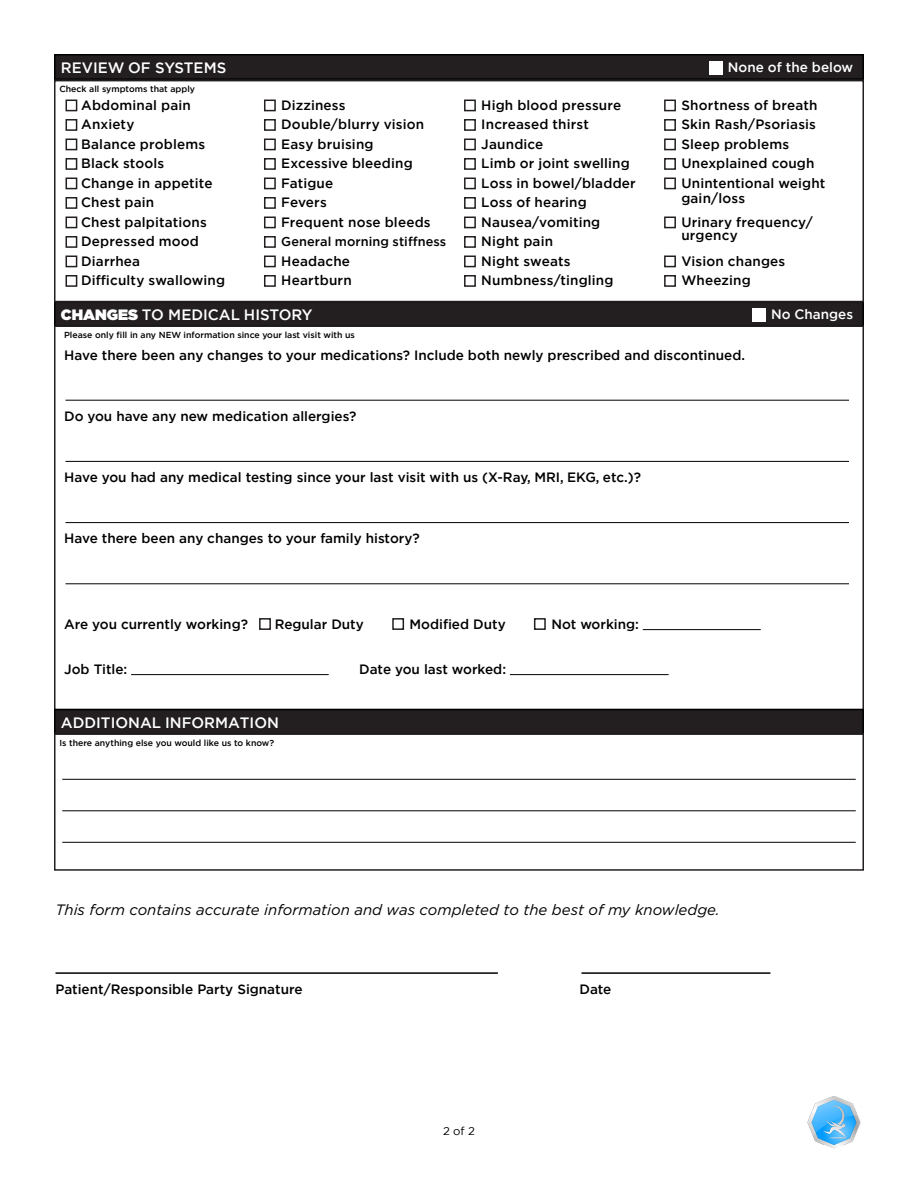
<style>
.page{position:relative;width:918px;height:1188px;background:#fff}
.page>*{position:absolute;margin:0;border:0;box-sizing:border-box;transform-origin:0 0}
.t1{font:italic 15px "Gotham";color:#000}
.t2{font:500 15px "Gotham";color:#fff}
.Body_List{font:500 13.5px/15px "Gotham";letter-spacing:.01em;color:#000}
.Sub_Header{font:500 13.5px "Gotham";color:#000}
.Body{font:500 13.5px "Gotham";color:#000}
.Sub_Header-2{font:500 13.5px "Gotham";color:#fff}
.Body_List-2{font:500 12.75px "Gotham";letter-spacing:.005em;color:#000}
.t3{font:11.4px "Gotham";color:#000}
.Sub_Header-3{font:500 8.7px "Gotham";color:#000}
.Body-2{font:500 8.7px "Gotham";color:#000}
.s1{font-weight:900}
</style>
<div class="page">
<img style="left:807px;top:1096px;width:54px;height:53px">
<div style="left:55px;top:302px;width:808px;height:24px;background:#231f20"></div>
<hr style="left:65px;top:400px;width:784px;height:1px;background:#000">
<hr style="left:65px;top:461px;width:784px;height:1px;background:#000">
<hr style="left:65px;top:522px;width:784px;height:1px;background:#000">
<hr style="left:65px;top:584px;width:784px;height:1px;background:#000">
<hr style="left:643px;top:629px;width:118px;height:1px;background:#000">
<hr style="left:131px;top:674px;width:198px;height:1px;background:#000">
<hr style="left:510px;top:674px;width:159px;height:1px;background:#000">
<div style="left:54px;top:325px;width:810px;height:385px;border:2px solid #231f20"></div>
<hr style="left:56px;top:972px;width:442px;height:2px;background:#000">
<hr style="left:581px;top:972px;width:189px;height:2px;background:#000">
<div style="left:55px;top:710px;width:808px;height:24px;background:#231f20"></div>
<div style="left:54px;top:709px;width:810px;height:26px;border:2px solid #000"></div>
<hr style="left:62px;top:779px;width:794px;height:1px;background:#000">
<hr style="left:62px;top:811px;width:794px;height:1px;background:#000">
<hr style="left:62px;top:842px;width:794px;height:1px;background:#000">
<div style="left:54px;top:733px;width:810px;height:138px;border:2px solid #231f20"></div>
<div style="left:55px;top:55px;width:808px;height:24px;background:#231f20"></div>
<div style="left:54px;top:54px;width:810px;height:26px;border:2px solid #000"></div>
<div style="left:54px;top:80px;width:810px;height:222px;border:2px solid #231f20"></div>
<div style="left:710px;top:61px;width:13px;height:13px;background:#fff"></div>
<div style="left:753px;top:308px;width:13px;height:13px;background:#fff"></div>
<div style="left:66px;top:100px;width:11px;height:11px;border:2px solid #231f20"></div>
<div style="left:66px;top:178px;width:11px;height:11px;border:2px solid #231f20"></div>
<div style="left:66px;top:256px;width:11px;height:11px;border:2px solid #231f20"></div>
<div style="left:66px;top:119px;width:11px;height:12px;border:2px solid #231f20"></div>
<div style="left:66px;top:197px;width:11px;height:12px;border:2px solid #231f20"></div>
<div style="left:66px;top:275px;width:11px;height:12px;border:2px solid #231f20"></div>
<div style="left:66px;top:139px;width:11px;height:11px;border:2px solid #231f20"></div>
<div style="left:66px;top:217px;width:11px;height:11px;border:2px solid #231f20"></div>
<div style="left:66px;top:158px;width:11px;height:12px;border:2px solid #231f20"></div>
<div style="left:66px;top:236px;width:11px;height:12px;border:2px solid #231f20"></div>
<div style="left:264px;top:100px;width:12px;height:11px;border:2px solid #231f20"></div>
<div style="left:264px;top:178px;width:12px;height:11px;border:2px solid #231f20"></div>
<div style="left:264px;top:256px;width:12px;height:11px;border:2px solid #231f20"></div>
<div style="left:264px;top:119px;width:12px;height:12px;border:2px solid #231f20"></div>
<div style="left:264px;top:197px;width:12px;height:12px;border:2px solid #231f20"></div>
<div style="left:264px;top:275px;width:12px;height:12px;border:2px solid #231f20"></div>
<div style="left:264px;top:139px;width:12px;height:11px;border:2px solid #231f20"></div>
<div style="left:264px;top:217px;width:12px;height:11px;border:2px solid #231f20"></div>
<div style="left:264px;top:158px;width:12px;height:12px;border:2px solid #231f20"></div>
<div style="left:264px;top:236px;width:12px;height:12px;border:2px solid #231f20"></div>
<div style="left:464px;top:100px;width:12px;height:11px;border:2px solid #231f20"></div>
<div style="left:464px;top:178px;width:12px;height:11px;border:2px solid #231f20"></div>
<div style="left:464px;top:256px;width:12px;height:11px;border:2px solid #231f20"></div>
<div style="left:464px;top:119px;width:12px;height:12px;border:2px solid #231f20"></div>
<div style="left:464px;top:197px;width:12px;height:12px;border:2px solid #231f20"></div>
<div style="left:464px;top:275px;width:12px;height:12px;border:2px solid #231f20"></div>
<div style="left:464px;top:139px;width:12px;height:11px;border:2px solid #231f20"></div>
<div style="left:464px;top:217px;width:12px;height:11px;border:2px solid #231f20"></div>
<div style="left:464px;top:158px;width:12px;height:12px;border:2px solid #231f20"></div>
<div style="left:464px;top:236px;width:12px;height:12px;border:2px solid #231f20"></div>
<div style="left:664px;top:100px;width:12px;height:11px;border:2px solid #231f20"></div>
<div style="left:664px;top:178px;width:12px;height:11px;border:2px solid #231f20"></div>
<div style="left:664px;top:256px;width:12px;height:11px;border:2px solid #231f20"></div>
<div style="left:664px;top:119px;width:12px;height:12px;border:2px solid #231f20"></div>
<div style="left:664px;top:275px;width:12px;height:12px;border:2px solid #231f20"></div>
<div style="left:664px;top:139px;width:12px;height:11px;border:2px solid #231f20"></div>
<div style="left:664px;top:217px;width:12px;height:11px;border:2px solid #231f20"></div>
<div style="left:664px;top:158px;width:12px;height:12px;border:2px solid #231f20"></div>
<div style="left:392px;top:618px;width:12px;height:12px;border:2px solid #231f20"></div>
<div style="left:259px;top:618px;width:12px;height:12px;border:2px solid #231f20"></div>
<div style="left:534px;top:618px;width:12px;height:12px;border:2px solid #231f20"></div>
<p class="t2" style="left:61px;top:58px;width:167px">REVIEW OF SYSTEMS</p>
<p class="Body_List" style="left:81px;top:97px;width:111px">Abdominal pain</p>
<p class="Body_List" style="left:81px;top:117px;width:55px">Anxiety</p>
<p class="Body_List" style="left:81px;top:136px;width:126px">Balance problems</p>
<p class="Body_List" style="left:81px;top:156px;width:85px">Black stools</p>
<p class="Body_List" style="left:81px;top:175px;width:133px">Change in appetite</p>
<p class="Body_List" style="left:81px;top:195px;width:75px">Chest pain</p>
<p class="Body_List" style="left:81px;top:214px;width:127px">Chest palpitations</p>
<p class="Body_List" style="left:81px;top:234px;width:119px">Depressed mood</p>
<p class="Body_List" style="left:81px;top:253px;width:61px">Diarrhea</p>
<p class="Body_List" style="left:81px;top:273px;width:145px">Difficulty swallowing</p>
<p class="Sub_Header-3" style="left:59px;top:83px;width:137px">Check all symptoms that apply</p>
<p class="Body_List" style="left:281px;top:97px;width:66px">Dizziness</p>
<p class="Body_List" style="left:281px;top:117px;width:144px">Double/blurry vision</p>
<p class="Body_List" style="left:281px;top:136px;width:94px">Easy bruising</p>
<p class="Body_List" style="left:281px;top:156px;width:133px">Excessive bleeding</p>
<p class="Body_List" style="left:281px;top:175px;width:54px">Fatigue</p>
<p class="Body_List" style="left:281px;top:195px;width:47px">Fevers</p>
<p class="Body_List" style="left:281px;top:214px;width:151px">Frequent nose bleeds</p>
<p class="Body_List-2" style="left:281px;top:234px;width:167px">General morning stiffness</p>
<p class="Body_List" style="left:281px;top:253px;width:70px">Headache</p>
<p class="Body_List" style="left:281px;top:273px;width:72px">Heartburn</p>
<p class="Body_List" style="left:481px;top:97px;width:142px">High blood pressure</p>
<p class="Body_List" style="left:481px;top:117px;width:109px">Increased thirst</p>
<p class="Body_List" style="left:481px;top:136px;width:64px">Jaundice</p>
<p class="Body_List" style="left:481px;top:156px;width:150px">Limb or joint swelling</p>
<p class="Body_List" style="left:481px;top:175px;width:156px">Loss in bowel/bladder</p>
<p class="Body_List" style="left:481px;top:195px;width:107px">Loss of hearing</p>
<p class="Body_List" style="left:481px;top:214px;width:121px">Nausea/vomiting</p>
<p class="Body_List" style="left:481px;top:234px;width:73px">Night pain</p>
<p class="Body_List" style="left:481px;top:253px;width:91px">Night sweats</p>
<p class="Body_List" style="left:481px;top:273px;width:134px">Numbness/tingling</p>
<p class="Sub_Header-2" style="left:728px;top:59px;width:127px">None of the below</p>
<p class="Body_List" style="left:681px;top:97px;width:138px">Shortness of breath</p>
<p class="Body_List" style="left:681px;top:117px;width:136px">Skin Rash/Psoriasis</p>
<p class="Body_List" style="left:681px;top:136px;width:109px">Sleep problems</p>
<p class="Body_List" style="left:681px;top:156px;width:135px">Unexplained cough</p>
<p class="Body_List" style="left:681px;top:175px;width:146px">Unintentional weight gain/loss</p>
<p class="Body_List" style="left:681px;top:214px;width:133px">Urinary frequency/</p>
<p class="Body_List" style="left:681px;top:228px;width:58px">urgency</p>
<p class="Body_List" style="left:681px;top:253px;width:105px">Vision changes</p>
<p class="Body_List" style="left:681px;top:273px;width:71px">Wheezing</p>
<p class="t2" style="left:61px;top:305px;width:253px"><span class="s1">CHANGES</span> TO MEDICAL HISTORY</p>
<p class="Sub_Header-3" style="left:64px;top:330px;width:292px">Please only fill in any NEW information since your last visit with us</p>
<p class="Sub_Header" style="left:64px;top:346px;width:682px">Have there been any changes to your medications? Include both newly prescribed and discontinued.</p>
<p class="Sub_Header" style="left:64px;top:407px;width:294px">Do you have any new medication allergies?</p>
<p class="Sub_Header" style="left:64px;top:468px;width:578px">Have you had any medical testing since your last visit with us (X-Ray, MRI, EKG, etc.)?</p>
<p class="Sub_Header" style="left:64px;top:529px;width:357px">Have there been any changes to your family history?</p>
<p class="Sub_Header-2" style="left:771px;top:306px;width:84px">No Changes</p>
<p class="Sub_Header" style="left:64px;top:615px;width:185px">Are you currently working?</p>
<p class="Sub_Header" style="left:275px;top:615px;width:91px">Regular Duty</p>
<p class="Sub_Header" style="left:410px;top:615px;width:98px">Modified Duty</p>
<p class="Sub_Header" style="left:551px;top:615px;width:89px">Not working:</p>
<p class="Body" style="left:64px;top:660px;width:65px">Job Title:</p>
<p class="Body" style="left:359px;top:660px;width:148px">Date you last worked:</p>
<p class="t2" style="left:61px;top:713px;width:220px">ADDITIONAL INFORMATION</p>
<p class="Body-2" style="left:59px;top:737px;width:216px">Is there anything else you would like us to know?</p>
<p class="t1" style="left:56px;top:900px;width:666px">This form contains accurate information and was completed to the best of my knowledge.</p>
<p class="Sub_Header" style="left:56px;top:980px;width:249px">Patient/Responsible Party Signature</p>
<p class="Sub_Header" style="left:580px;top:980px;width:33px">Date</p>
<p class="t3" style="left:443px;top:1124px;width:33px">2 of 2</p>
</div>
